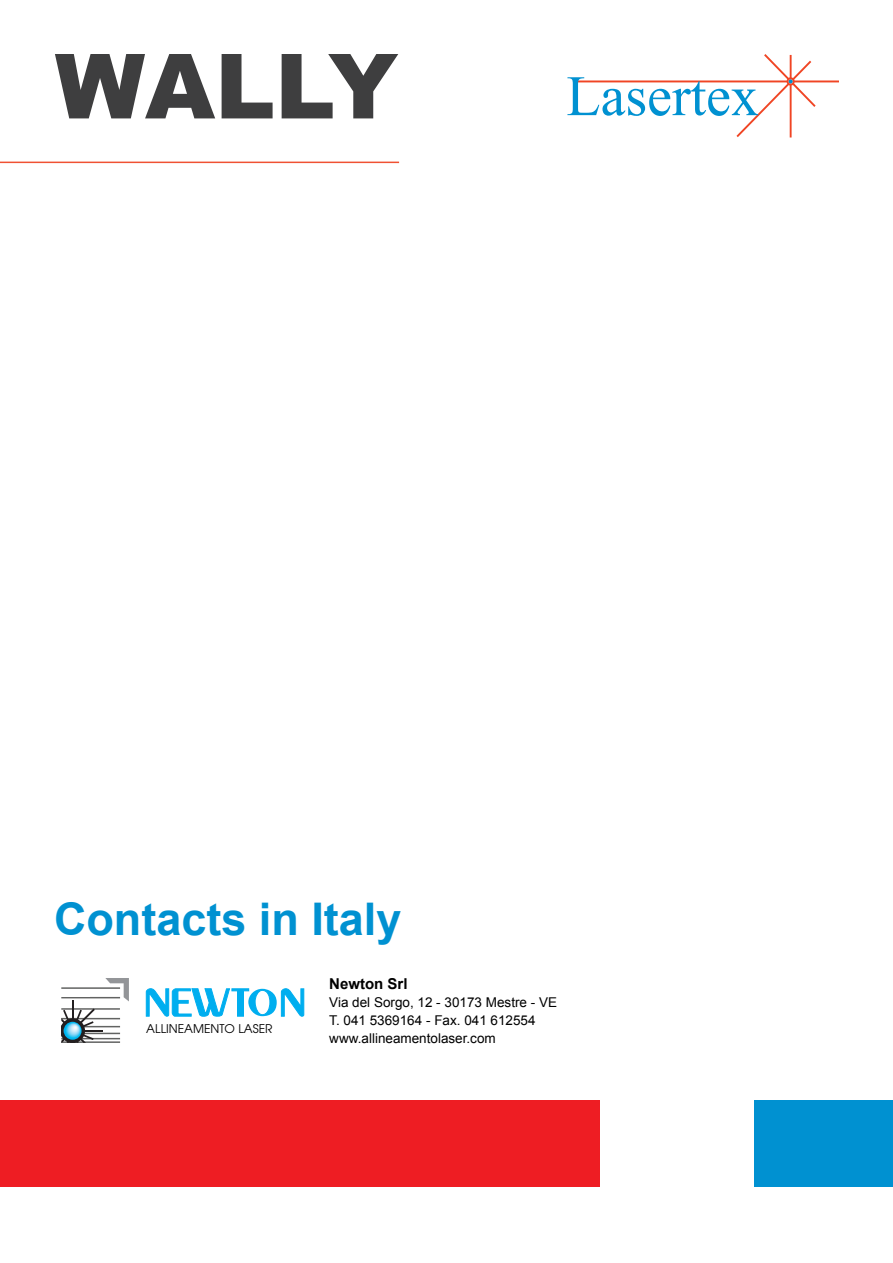
<style>
.page{position:relative;width:893px;height:1263px;background:#fff}
.page>*{position:absolute;margin:0;border:0;box-sizing:border-box;transform-origin:0 0}
.t1{font:900 90px "Arial";color:#3e3e3f}
.t2{font:700 45px "Arial";color:#0091d1}
.t3{font:700 15px "Arial";color:#000}
.t4{font:13.5px/18px "Arial";color:#000}
.t5{font:12px "Avant Garde";color:#000}
</style>
<div class="page">
<div style="left:0;top:1100px;width:600px;height:87px;background:#ee1d23"></div>
<div style="left:755px;top:1100px;width:138px;height:87px;background:#0091d1"></div>
<svg style="left:567px;top:54px;width:272px;height:83px"></svg>
<hr style="left:0;top:162px;width:399px;height:1px;background:#f05133">
<svg style="left:146px;top:988px;width:158px;height:29px"></svg>
<div style="left:255px;top:990px;width:15px;height:25px;border:1px solid #00aeef;border-radius:50%"></div>
<svg style="left:105px;top:978px;width:24px;height:23px"></svg>
<hr style="left:61px;top:987px;width:59px;height:2px;background:#626362">
<hr style="left:61px;top:997px;width:59px;height:1px;background:#626362">
<hr style="left:61px;top:1008px;width:59px;height:2px;background:#626362">
<hr style="left:61px;top:1018px;width:59px;height:1px;background:#626362">
<hr style="left:61px;top:1026px;width:59px;height:1px;background:#626362">
<hr style="left:61px;top:1033px;width:59px;height:1px;background:#626362">
<hr style="left:61px;top:1038px;width:59px;height:1px;background:#626362">
<hr style="left:61px;top:1041px;width:59px;height:2px;background:#626362">
<hr style="left:72px;top:1001px;width:2px;height:23px;background:#231f20">
<hr style="left:79px;top:1030px;width:24px;height:2px;background:#231f20">
<svg style="left:61px;top:1008px;width:34px;height:35px"></svg>
<img style="left:64px;top:1022px;width:18px;height:18px;border-radius:9px">
<h1 class="t1" style="left:55px;top:21px;width:345px">WALLY</h1>
<h2 class="t2" style="left:54px;top:890px;width:349px">Contacts in Italy</h2>
<p class="t5" style="left:146px;top:1023px;width:128px">ALLINEAMENTO LASER</p>
<p class="t3" style="left:329px;top:976px;width:80px">Newton Srl</p>
<p class="t4" style="left:329px;top:994px;width:229px">Via del Sorgo, 12 - 30173 Mestre - VE<br>T. 041 5369164 - Fax. 041 612554 www.allineamentolaser.com</p>
</div>
